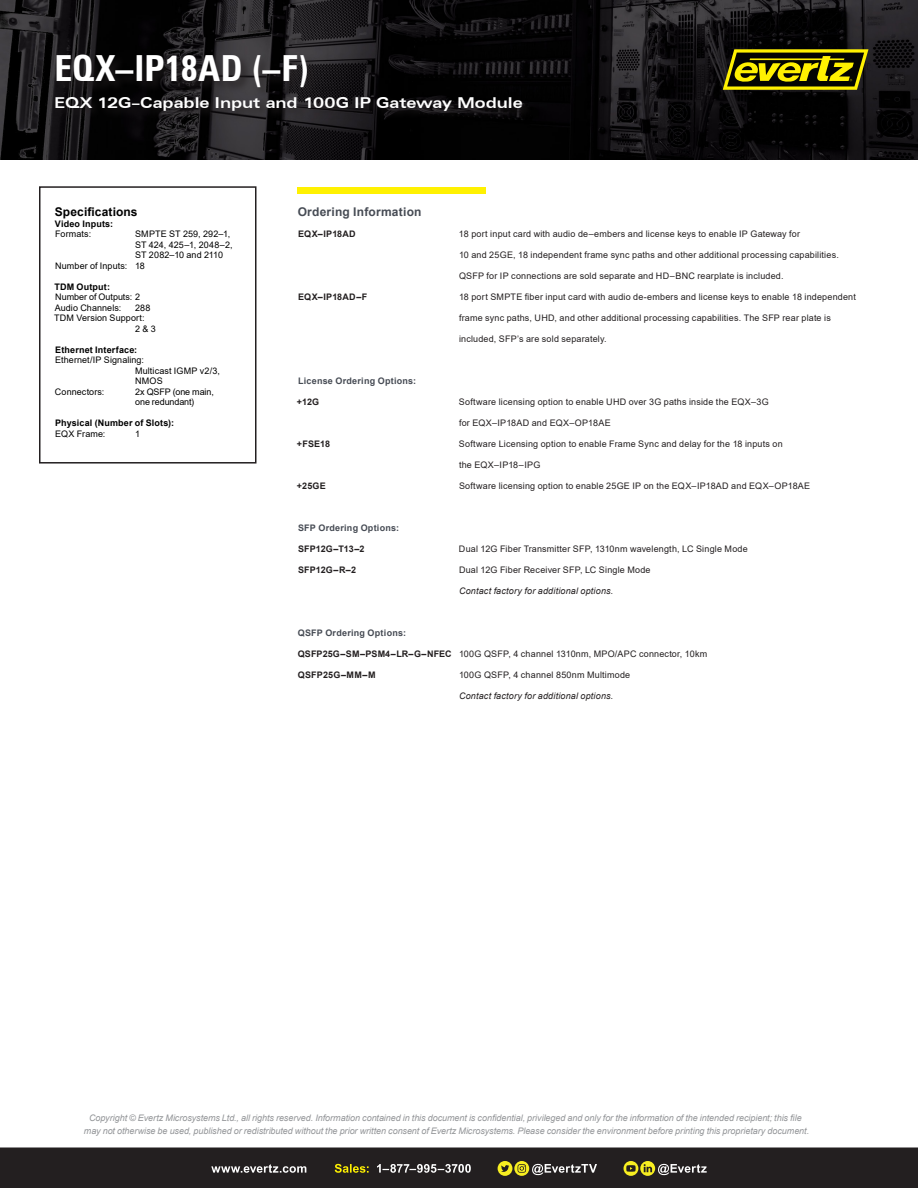
<style>
.page{position:relative;width:918px;height:1188px;background:#fff}
.page>*{position:absolute;margin:0;border:0;box-sizing:border-box;transform-origin:0 0}
.t1{font:700 condensed 36px "Zurich BT";letter-spacing:-.005em;color:#fff}
.t2{font:700 expanded 15px "Zurich BT";letter-spacing:-.005em;color:#fff}
.Body{font:700 12px "Arial";letter-spacing:.02em;color:#464b54}
.Body-2{font:700 12px "Arial";letter-spacing:.01em;color:#000}
.Specs_Section{font:9px "Arial";letter-spacing:.02em;color:#231f20}
.Specs_Section-2{font:italic 9px/13.5px "Arial";letter-spacing:-.005em;color:#939598;text-align:center}
.Bulleted_List{font:9px/10.5px "Arial";letter-spacing:.01em;color:#000}
.Specs_Section-3{font:700 9px "Arial";letter-spacing:.015em;color:#231f20}
.Specs_Section-4{font:italic 9px "Arial";letter-spacing:.02em;color:#231f20}
.Bulleted_List-2{font:700 9px "Arial";letter-spacing:.015em;color:#000}
.Specs_Section-5{font:700 9px "Arial";letter-spacing:.025em;color:#464b54}
.Bulleted_List-3{font:9px/10.5px "Arial";letter-spacing:-.01em;color:#000}
.s1{font-weight:700}
</style>
<div class="page">
<img style="left:0;top:0;width:918px;height:159px">
<svg style="left:723px;top:49px;width:145px;height:41px;background:#756f03"></svg>
<div style="left:39px;top:186px;width:217px;height:278px;border:2px solid #231f20"></div>
<div style="left:297px;top:187px;width:189px;height:7px;background:#fff101"></div>
<div style="left:55px;top:53px;width:264px;height:47px;background:#231f20;opacity:.75"></div>
<div style="left:54px;top:95px;width:480px;height:28px;background:#231f20;opacity:.75"></div>
<div style="left:0;top:1148px;width:918px;height:40px;background:#231f20"></div>
<p class="t1" style="left:55px;top:47px;width:257px">EQX–IP18AD (–F)</p>
<p class="t2" style="left:54px;top:94px;width:470px">EQX 12G–Capable Input and 100G IP Gateway Module</p>
<p class="Body-2" style="left:55px;top:203px;width:84px">Specifications</p>
<p class="Bulleted_List-2" style="left:55px;top:217px;width:60px">Video Inputs:</p>
<p class="Bulleted_List" style="left:55px;top:229px;width:37px">Formats:</p>
<p class="Bulleted_List" style="left:135px;top:229px;width:99px">SMPTE ST 259, 292–1,<br>ST 424, 425–1, 2048–2,<br>ST 2082–10 and 2110</p>
<p class="Bulleted_List" style="left:55px;top:260px;width:91px">Number of Inputs: 18</p>
<p class="Bulleted_List-2" style="left:55px;top:280px;width:57px">TDM Output:</p>
<p class="Bulleted_List" style="left:55px;top:292px;width:86px">Number of Outputs: 2</p>
<p class="Bulleted_List" style="left:55px;top:302px;width:68px">Audio Channels:</p>
<p class="Bulleted_List" style="left:135px;top:302px;width:17px">288</p>
<p class="Bulleted_List" style="left:135px;top:313px;width:22px;text-indent:-81px">TDM Version Support:<br>2 &amp; 3</p>
<p class="Bulleted_List-2" style="left:55px;top:343px;width:84px">Ethernet Interface:</p>
<p class="Bulleted_List" style="left:135px;top:355px;width:86px;text-indent:-80px">Ethernet/IP Signaling:<br>Multicast IGMP v2/3,<br>NMOS</p>
<p class="Bulleted_List" style="left:55px;top:386px;width:51px">Connectors:</p>
<p class="Bulleted_List-3" style="left:135px;top:386px;width:80px">2x QSFP (one main, one redundant)</p>
<p class="Bulleted_List-2" style="left:55px;top:417px;width:120px">Physical (Number of Slots):</p>
<p class="Bulleted_List" style="left:55px;top:428px;width:52px">EQX Frame:</p>
<p class="Bulleted_List" style="left:135px;top:428px;width:7px">1</p>
<p class="Body" style="left:298px;top:203px;width:125px">Ordering Information</p>
<p class="Specs_Section-3" style="left:298px;top:228px;width:59px">EQX–IP18AD</p>
<p class="Specs_Section" style="left:459px;top:228px;width:343px">18 port input card with audio de–embers and license keys to enable IP Gateway for</p>
<p class="Specs_Section" style="left:459px;top:249px;width:381px">10 and 25GE, 18 independent frame sync paths and other additional processing capabilities.</p>
<p class="Specs_Section" style="left:459px;top:270px;width:326px">QSFP for IP connections are sold separate and HD–BNC rearplate is included.</p>
<p class="Specs_Section-3" style="left:298px;top:291px;width:71px">EQX–IP18AD–F</p>
<p class="Specs_Section" style="left:459px;top:291px;width:398px">18 port SMPTE fiber input card with audio de-embers and license keys to enable 18 independent</p>
<p class="Specs_Section" style="left:459px;top:312px;width:373px">frame sync paths, UHD, and other additional processing capabilities. The SFP rear plate is</p>
<p class="Specs_Section" style="left:459px;top:333px;width:149px">included, SFP’s are sold separately.</p>
<p class="Specs_Section-5" style="left:298px;top:375px;width:120px">License Ordering Options:</p>
<p class="Specs_Section-3" style="left:297px;top:396px;width:24px">+12G</p>
<p class="Specs_Section" style="left:459px;top:396px;width:311px">Software licensing option to enable UHD over 3G paths inside the EQX–3G</p>
<p class="Specs_Section" style="left:459px;top:417px;width:153px">for EQX–IP18AD and EQX–OP18AE</p>
<p class="Specs_Section-3" style="left:297px;top:438px;width:35px">+FSE18</p>
<p class="Specs_Section" style="left:459px;top:438px;width:325px">Software Licensing option to enable Frame Sync and delay for the 18 inputs on</p>
<p class="Specs_Section" style="left:459px;top:459px;width:83px">the EQX–IP18–IPG</p>
<p class="Specs_Section-3" style="left:297px;top:480px;width:30px">+25GE</p>
<p class="Specs_Section" style="left:459px;top:480px;width:353px">Software licensing option to enable 25GE IP on the EQX–IP18AD and EQX–OP18AE</p>
<p class="Specs_Section-5" style="left:298px;top:522px;width:103px">SFP Ordering Options:</p>
<p class="Specs_Section-3" style="left:298px;top:543px;width:68px">SFP12G–T13–2</p>
<p class="Specs_Section" style="left:459px;top:543px;width:290px">Dual 12G Fiber Transmitter SFP, 1310nm wavelength, LC Single Mode</p>
<p class="Specs_Section-3" style="left:298px;top:564px;width:60px">SFP12G–R–2</p>
<p class="Specs_Section" style="left:459px;top:564px;width:193px">Dual 12G Fiber Receiver SFP, LC Single Mode</p>
<p class="Specs_Section-4" style="left:459px;top:585px;width:156px">Contact factory for additional options.</p>
<p class="Specs_Section-5" style="left:298px;top:627px;width:110px">QSFP Ordering Options:</p>
<p class="Specs_Section" style="left:298px;top:648px;width:411px"><span class="s1">QSFP25G–SM–PSM4–LR–G–NFEC</span> 100G QSFP, 4 channel 1310nm, MPO/APC connector, 10km</p>
<p class="Specs_Section-3" style="left:298px;top:669px;width:79px">QSFP25G–MM–M</p>
<p class="Specs_Section" style="left:459px;top:669px;width:173px">100G QSFP, 4 channel 850nm Multimode</p>
<p class="Specs_Section-4" style="left:459px;top:690px;width:156px">Contact factory for additional options.</p>
<p class="Specs_Section-2" style="left:84px;top:1111px;width:727px">Copyright © Evertz Microsystems Ltd., all rights reserved. Information contained in this document is confidential, privileged and only for the information of the intended recipient; this file may not otherwise be used, published or redistributed without the prior written consent of Evertz Microsystems. Please consider the environment before printing this proprietary document.</p>
</div>
